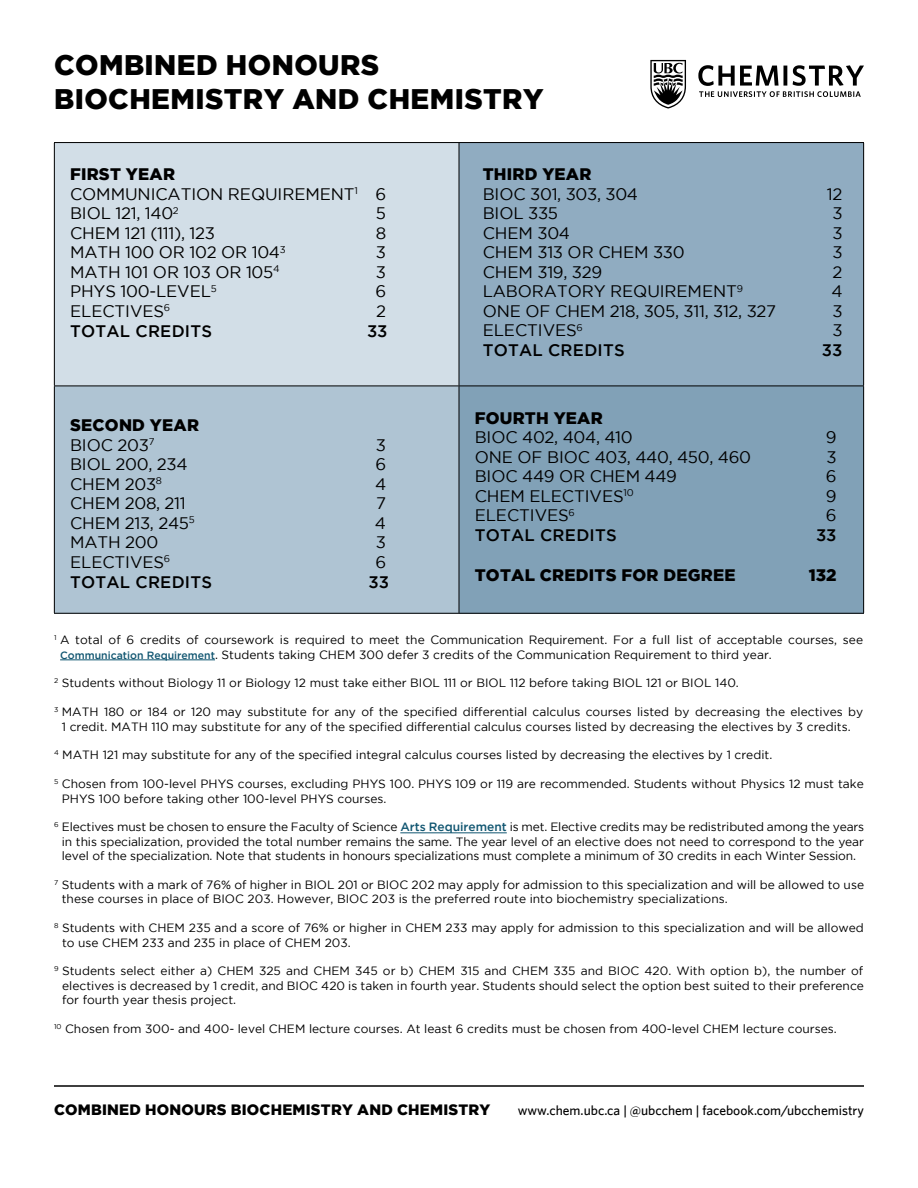
<style>
.page{position:relative;width:918px;height:1188px;background:#fff}
.page>*{position:absolute;margin:0;border:0;box-sizing:border-box;transform-origin:0 0}
.t1{font:900 28.2px/33.9px "Gotham";letter-spacing:.015em;color:#000}
.t2{font:16.65px "Gotham";letter-spacing:-.015em;color:#000}
.t3{font:900 16.65px/19.5px "Gotham";letter-spacing:.015em;color:#000}
.t4{font:500 16.65px "Gotham";letter-spacing:.015em;color:#000}
.t5{font:900 15px "Gotham";letter-spacing:.015em;color:#000}
.t6{font:500 13.5px "Whitney";color:#000}
.t7{font:12px/14.4px "Gotham";color:#000}
.t8{font:9.75px "Gotham";color:#000}
.s1{font-size:16.65px}
.s2{font-weight:400}
.s3{font-weight:500;font-size:10.5px;color:#115671}
.s4{font-weight:500;color:#115671}
</style>
<div class="page">
<hr style="left:60px;top:660px;width:155px;height:1px;background:#115671">
<hr style="left:400px;top:833px;width:107px;height:1px;background:#115671">
<svg style="left:698px;top:65px;width:166px;height:32px"></svg>
<svg style="left:650px;top:60px;width:36px;height:49px"></svg>
<hr style="left:54px;top:1085px;width:810px;height:2px;background:#000">
<div style="left:54px;top:143px;width:405px;height:243px;background:#d2dee7"></div>
<div style="left:459px;top:143px;width:405px;height:243px;background:#90acc1"></div>
<div style="left:54px;top:386px;width:405px;height:227px;background:#afc4d3"></div>
<div style="left:459px;top:386px;width:405px;height:227px;background:#81a1b7"></div>
<hr style="left:459px;top:142px;width:405px;height:1px;background:#000">
<hr style="left:863px;top:143px;width:1px;height:243px;background:#000">
<hr style="left:459px;top:386px;width:405px;height:1px;background:#000">
<hr style="left:863px;top:386px;width:1px;height:227px;background:#000">
<hr style="left:459px;top:613px;width:405px;height:1px;background:#000">
<hr style="left:54px;top:142px;width:405px;height:1px;background:#000">
<hr style="left:54px;top:143px;width:1px;height:243px;background:#000">
<hr style="left:459px;top:143px;width:1px;height:243px;background:#000">
<hr style="left:54px;top:386px;width:405px;height:1px;background:#000">
<hr style="left:54px;top:386px;width:1px;height:227px;background:#000">
<hr style="left:459px;top:386px;width:1px;height:227px;background:#000">
<hr style="left:54px;top:613px;width:405px;height:1px;background:#000">
<h1 class="t1" style="left:54px;top:47px;width:491px">COMBINED HONOURS<br>BIOCHEMISTRY AND CHEMISTRY</h1>
<h2 class="t3" style="left:70px;top:164px;width:107px">FIRST YEAR</h2>
<h2 class="t2" style="left:70px;top:185px;width:27px">Comm</h2>
<h2 class="t2" style="left:125px;top:185px;width:24px">unication</h2>
<h2 class="t2" style="left:228px;top:185px;width:62px">Requirement</h2>
<p class="t8" style="left:354px;top:185px;width:33px">1 <span class="s1">6</span></p>
<h2 class="t2" style="left:70px;top:204px;width:110px">BIOL 121, 140<sup>2</sup></h2>
<h2 class="t2" style="left:376px;top:204px;width:12px">5</h2>
<h2 class="t2" style="left:70px;top:224px;width:146px">CHEM 121 (111), 123</h2>
<h2 class="t2" style="left:376px;top:224px;width:12px">8</h2>
<h2 class="t2" style="left:70px;top:243px;width:217px">MATH 100 or 102 or 104<sup>3</sup></h2>
<h2 class="t2" style="left:376px;top:243px;width:12px">3</h2>
<h2 class="t2" style="left:70px;top:263px;width:211px">MATH 101 or 103 or 105<sup>4</sup></h2>
<h2 class="t2" style="left:376px;top:263px;width:12px">3</h2>
<h2 class="t2" style="left:70px;top:282px;width:148px">PHYS 100-level<sup>5</sup></h2>
<h2 class="t2" style="left:375px;top:282px;width:12px">6</h2>
<h2 class="t2" style="left:70px;top:302px;width:22px">Electi</h2>
<h2 class="t2" style="left:130px;top:302px;width:42px">ves<sup>6</sup></h2>
<h2 class="t2" style="left:376px;top:302px;width:11px">2</h2>
<h2 class="t4" style="left:70px;top:321px;width:144px">Total Credits</h2>
<h2 class="t4" style="left:367px;top:321px;width:22px">33</h2>
<h2 class="t3" style="left:70px;top:415px;width:130px">SECOND YEAR<br><span class="s2">BIOC 203</span><sup>7</sup></h2>
<h2 class="t2" style="left:376px;top:436px;width:12px">3</h2>
<h2 class="t2" style="left:70px;top:455px;width:119px">BIOL 200, 234</h2>
<h2 class="t2" style="left:375px;top:455px;width:12px">6</h2>
<h2 class="t2" style="left:70px;top:475px;width:94px">CHEM 203<sup>8</sup></h2>
<h2 class="t2" style="left:375px;top:475px;width:13px">4</h2>
<h2 class="t2" style="left:70px;top:494px;width:117px">CHEM 208, 211</h2>
<h2 class="t2" style="left:376px;top:494px;width:11px">7</h2>
<h2 class="t2" style="left:70px;top:514px;width:126px">CHEM 213, 245<sup>5</sup></h2>
<h2 class="t2" style="left:375px;top:514px;width:13px">4</h2>
<h2 class="t2" style="left:70px;top:533px;width:90px">MATH 200</h2>
<h2 class="t2" style="left:376px;top:533px;width:12px">3</h2>
<h2 class="t2" style="left:70px;top:553px;width:22px">Electi</h2>
<h2 class="t2" style="left:130px;top:553px;width:42px">ves<sup>6</sup></h2>
<h2 class="t2" style="left:375px;top:553px;width:12px">6</h2>
<h2 class="t4" style="left:70px;top:572px;width:144px">Total Credits</h2>
<h2 class="t4" style="left:368px;top:572px;width:22px">33</h2>
<h2 class="t3" style="left:483px;top:164px;width:110px">THIRD YEAR</h2>
<h2 class="t2" style="left:483px;top:185px;width:157px">BIOC 301, 303, 304</h2>
<h2 class="t2" style="left:827px;top:185px;width:17px">12</h2>
<h2 class="t2" style="left:483px;top:204px;width:77px">BIOL 335</h2>
<h2 class="t2" style="left:832px;top:204px;width:12px">3</h2>
<h2 class="t2" style="left:483px;top:224px;width:89px">CHEM 304</h2>
<h2 class="t2" style="left:832px;top:224px;width:12px">3</h2>
<h2 class="t2" style="left:483px;top:243px;width:204px">CHEM 313 or CHEM 330</h2>
<h2 class="t2" style="left:832px;top:243px;width:12px">3</h2>
<h2 class="t2" style="left:483px;top:263px;width:121px">CHEM 319, 329</h2>
<h2 class="t2" style="left:833px;top:263px;width:11px">2</h2>
<h2 class="t2" style="left:483px;top:282px;width:24px">Laboratory</h2>
<h2 class="t2" style="left:610px;top:282px;width:62px">Requirement</h2>
<p class="t8" style="left:737px;top:283px;width:8px">9</p>
<h2 class="t2" style="left:831px;top:282px;width:13px">4</h2>
<h2 class="t2" style="left:483px;top:302px;width:295px">One of CHEM 218, 305, 311, 312, 327</h2>
<h2 class="t2" style="left:832px;top:302px;width:12px">3</h2>
<h2 class="t2" style="left:483px;top:321px;width:22px">Electi</h2>
<h2 class="t2" style="left:543px;top:321px;width:42px">ves<sup>6</sup></h2>
<h2 class="t2" style="left:832px;top:321px;width:12px">3</h2>
<h2 class="t4" style="left:483px;top:341px;width:144px">Total Credits</h2>
<h2 class="t4" style="left:822px;top:341px;width:22px">33</h2>
<h2 class="t3" style="left:475px;top:408px;width:130px">FOURTH YEAR</h2>
<h2 class="t2" style="left:475px;top:428px;width:160px">BIOC 402, 404, 410</h2>
<h2 class="t2" style="left:826px;top:428px;width:12px">9</h2>
<h2 class="t2" style="left:475px;top:448px;width:278px">One of BIOC 403, 440, 450, 460</h2>
<h2 class="t2" style="left:826px;top:448px;width:12px">3</h2>
<h2 class="t2" style="left:475px;top:467px;width:204px">BIOC 449 or CHEM 449</h2>
<h2 class="t2" style="left:826px;top:467px;width:12px">6</h2>
<h2 class="t2" style="left:475px;top:487px;width:66px">CHEM electi</h2>
<h2 class="t2" style="left:590px;top:487px;width:46px">ves<sup>10</sup></h2>
<h2 class="t2" style="left:826px;top:487px;width:12px">9</h2>
<h2 class="t2" style="left:475px;top:506px;width:22px">Electi</h2>
<h2 class="t2" style="left:535px;top:506px;width:42px">ves<sup>6</sup></h2>
<h2 class="t2" style="left:826px;top:506px;width:12px">6</h2>
<h2 class="t4" style="left:475px;top:526px;width:144px">Total Credits</h2>
<h2 class="t4" style="left:816px;top:526px;width:22px">33</h2>
<h2 class="t3" style="left:475px;top:565px;width:262px">TOTAL CREDITS FOR DEGREE</h2>
<h2 class="t3" style="left:809px;top:565px;width:29px">132</h2>
<p class="t7" style="left:60px;top:633px;width:805px;text-indent:-6px"><sup>1</sup> A total of 6 credits of coursework is required to meet the Communication Requirement. For a full list of acceptable courses, see<br><span class="s3">Communication Requirement</span>. Students taking CHEM 300 defer 3 credits of the Communication Requirement to third year.</p>
<p class="t7" style="left:54px;top:676px;width:686px"><sup>2</sup> Students without Biology 11 or Biology 12 must take either BIOL 111 or BIOL 112 before taking BIOL 121 or BIOL 140.</p>
<p class="t7" style="left:54px;top:705px;width:811px;text-align:center"><sup>3</sup> MATH 180 or 184 or 120 may substitute for any of the specified differential calculus courses listed by decreasing the electives by<br>1 credit. MATH 110 may substitute for any of the specified differential calculus courses listed by decreasing the electives by 3 credits.</p>
<p class="t7" style="left:54px;top:748px;width:720px"><sup>4</sup> MATH 121 may substitute for any of the specified integral calculus courses listed by decreasing the electives by 1 credit.</p>
<p class="t7" style="left:62px;top:777px;width:803px;text-indent:-8px"><sup>5</sup> Chosen from 100-level PHYS courses, excluding PHYS 100. PHYS 109 or 119 are recommended. Students without Physics 12 must take<br>PHYS 100 before taking other 100-level PHYS courses.</p>
<p class="t7" style="left:62px;top:820px;width:804px;text-align:justify;text-indent:-8px"><sup>6</sup> Electives must be chosen to ensure the Faculty of Science <span class="s4">Arts Requirement</span> is met. Elective credits may be redistributed among the years in this specialization, provided the total number remains the same. The year level of an elective does not need to correspond to the year level of the specialization. Note that students in honours specializations must complete a minimum of 30 credits in each Winter Session.</p>
<p class="t7" style="left:62px;top:877px;width:804px;text-indent:-8px"><sup>7</sup> Students with a mark of 76% of higher in BIOL 201 or BIOC 202 may apply for admission to this specialization and will be allowed to use these courses in place of BIOC 203. However, BIOC 203 is the preferred route into biochemistry specializations.</p>
<p class="t7" style="left:62px;top:921px;width:803px;text-indent:-8px"><sup>8</sup> Students with CHEM 235 and a score of 76% or higher in CHEM 233 may apply for admission to this specialization and will be allowed to use CHEM 233 and 235 in place of CHEM 203.</p>
<p class="t7" style="left:62px;top:964px;width:803px;text-align:justify;text-indent:-8px"><sup>9</sup> Students select either a) CHEM 325 and CHEM 345 or b) CHEM 315 and CHEM 335 and BIOC 420. With option b), the number of electives is decreased by 1 credit, and BIOC 420 is taken in fourth year. Students should select the option best suited to their preference for fourth year thesis project.</p>
<p class="t7" style="left:54px;top:1021px;width:784px"><sup>10</sup> Chosen from 300- and 400- level CHEM lecture courses. At least 6 credits must be chosen from 400-level CHEM lecture courses.</p>
<p class="t5" style="left:54px;top:1101px;width:438px">COMBINED HONOURS BIOCHEMISTRY AND CHEMISTRY</p>
<p class="t6" style="left:518px;top:1102px;width:348px">www.chem.ubc.ca | @ubcchem | facebook.com/ubcchemistry</p>
</div>
